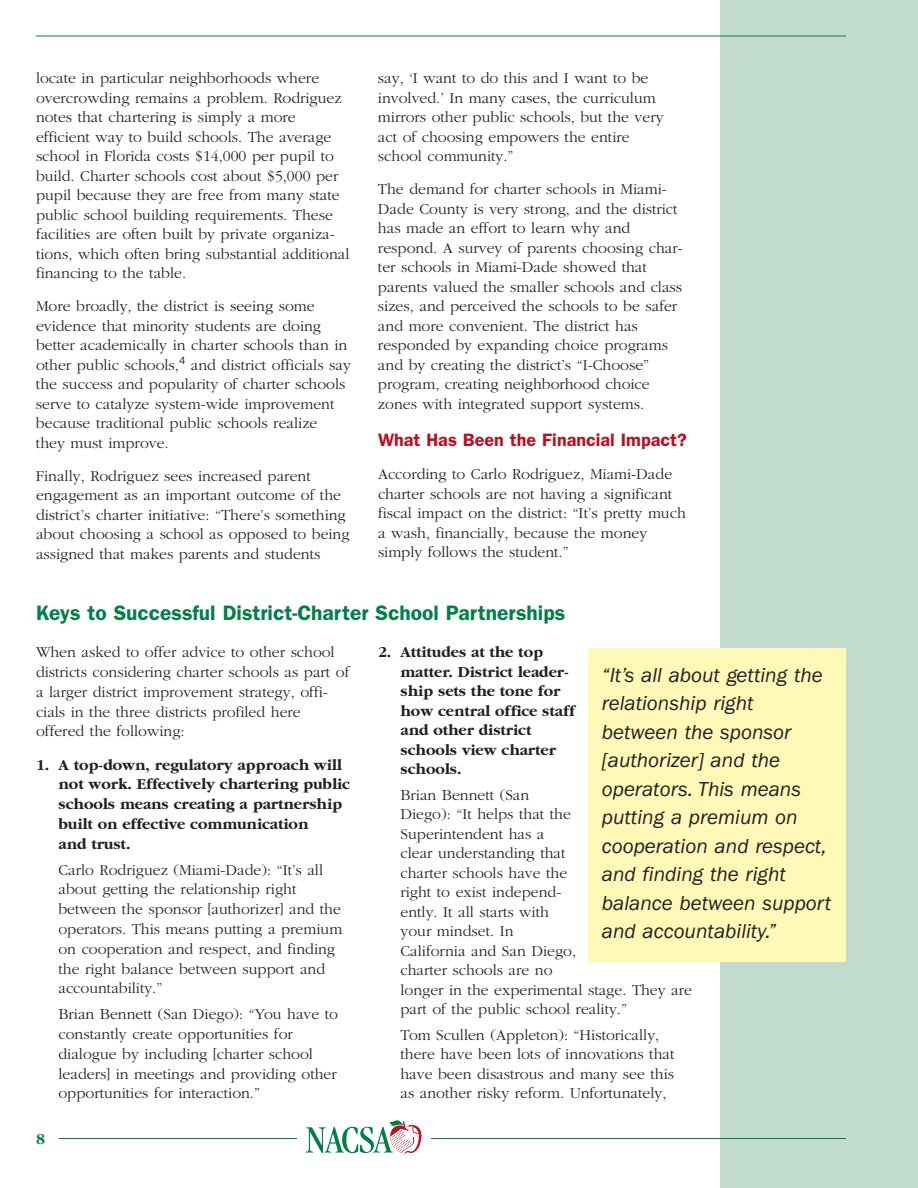
<style>
.page{position:relative;width:918px;height:1188px;background:#fff}
.page>*{position:absolute;margin:0;border:0;box-sizing:border-box;transform-origin:0 0}
.t1{font:italic 21px/28.5px "Franklin Gothic";color:#231f20}
.t2{font:600 21px "Franklin Gothic";color:#007f46}
.t3{font:600 18px "Franklin Gothic";color:#ba1021}
.t4{font:300 15.75px/19.5px "Garamond";color:#231f20}
.t5{font:700 15.75px/19.5px "Garamond";color:#231f20}
.t6{font:700 15.75px "Garamond";color:#007f46}
</style>
<div class="page">
<div style="left:720px;top:0;width:198px;height:1188px;background:#c1dbcc"></div>
<hr style="left:36px;top:36px;width:810px;height:1px;background:#007f46">
<hr style="left:58px;top:1138px;width:788px;height:1px;background:#007f46">
<div style="left:297px;top:1116px;width:133px;height:40px;background:#fff"></div>
<svg style="left:306px;top:1120px;width:115px;height:34px"></svg>
<div style="left:588px;top:648px;width:258px;height:314px;background:#fff9b8"></div>
<p class="t4" style="left:36px;top:68px;width:315px">locate in particular neighborhoods where overcrowding remains a problem. Rodriguez notes that chartering is simply a more efficient way to build schools. The average school in Florida costs $14,000 per pupil to build. Charter schools cost about $5,000 per pupil because they are free from many state public school building requirements. These facilities are often built by private organiza&shy;tions, which often bring substantial additional financing to the table.</p>
<p class="t4" style="left:36px;top:296px;width:316px">More broadly, the district is seeing some evidence that minority students are doing better academically in charter schools than in other public schools,<sup>4</sup> and district officials say the success and popularity of charter schools serve to catalyze system-wide improvement because traditional public schools realize<br>they must improve.</p>
<p class="t4" style="left:36px;top:465px;width:315px">Finally, Rodriguez sees increased parent engagement as an important outcome of the district’s charter initiative: “There’s something about choosing a school as opposed to being assigned that makes parents and students</p>
<p class="t4" style="left:378px;top:68px;width:287px">say, ‘I want to do this and I want to be involved.’ In many cases, the curriculum mirrors other public schools, but the very act of choosing empowers the entire school community.”</p>
<p class="t4" style="left:378px;top:179px;width:306px">The demand for charter schools in Miami-Dade County is very strong, and the district has made an effort to learn why and respond. A survey of parents choosing char&shy;ter schools in Miami-Dade showed that parents valued the smaller schools and class sizes, and perceived the schools to be safer and more convenient. The district has responded by expanding choice programs and by creating the district’s “I-Choose” program, creating neighborhood choice zones with integrated support systems.</p>
<p class="t3" style="left:378px;top:434px;width:310px">What Has Been the Financial Impact?</p>
<p class="t4" style="left:378px;top:464px;width:309px">According to Carlo Rodriguez, Miami-Dade charter schools are not having a significant fiscal impact on the district: “It’s pretty much a wash, financially, because the money simply follows the student.”</p>
<h1 class="t2" style="left:36px;top:606px;width:531px">Keys to Successful District-Charter School Partnerships</h1>
<p class="t4" style="left:36px;top:642px;width:315px">When asked to offer advice to other school districts considering charter schools as part of a larger district improvement strategy, offi&shy;cials in the three districts profiled here offered the following:</p>
<p class="t5" style="left:59px;top:754px;width:293px;text-indent:-23px">1. A top-down, regulatory approach will not work. Effectively chartering public schools means creating a partnership built on effective communication<br>and trust.</p>
<p class="t4" style="left:58px;top:859px;width:285px">Carlo Rodriguez (Miami-Dade): “It’s all about getting the relationship right between the sponsor [authorizer] and the operators. This means putting a premium on cooperation and respect, and finding the right balance between support and accountability.”</p>
<p class="t4" style="left:58px;top:1004px;width:281px">Brian Bennett (San Diego): “You have to constantly create opportunities for dialogue by including [charter school leaders] in meetings and providing other opportunities for interaction.”</p>
<p class="t6" style="left:36px;top:1129px;width:10px">8</p>
<p class="t5" style="left:400px;top:642px;width:176px;text-indent:-22px">2. Attitudes at the top matter. District leader&shy;ship sets the tone for how central office staff and other district schools view charter schools.</p>
<p class="t4" style="left:400px;top:784px;width:293px">Brian Bennett (San<br>Diego): “It helps that the<br>Superintendent has a<br>clear understanding that<br>charter schools have the<br>right to exist independ-<br>ently. It all starts with<br>your mindset. In<br>California and San Diego,<br>charter schools are no<br>longer in the experimental stage. They are part of the public school reality.”</p>
<p class="t4" style="left:400px;top:1024px;width:275px">Tom Scullen (Appleton): “Historically, there have been lots of innovations that have been disastrous and many see this as another risky reform. Unfortunately,</p>
<h1 class="t1" style="left:602px;top:662px;width:231px">“It’s all about getting the relationship right between the sponsor [authorizer] and the operators. This means putting a premium on cooperation and respect, and finding the right balance between support and accountability.”</h1>
</div>
